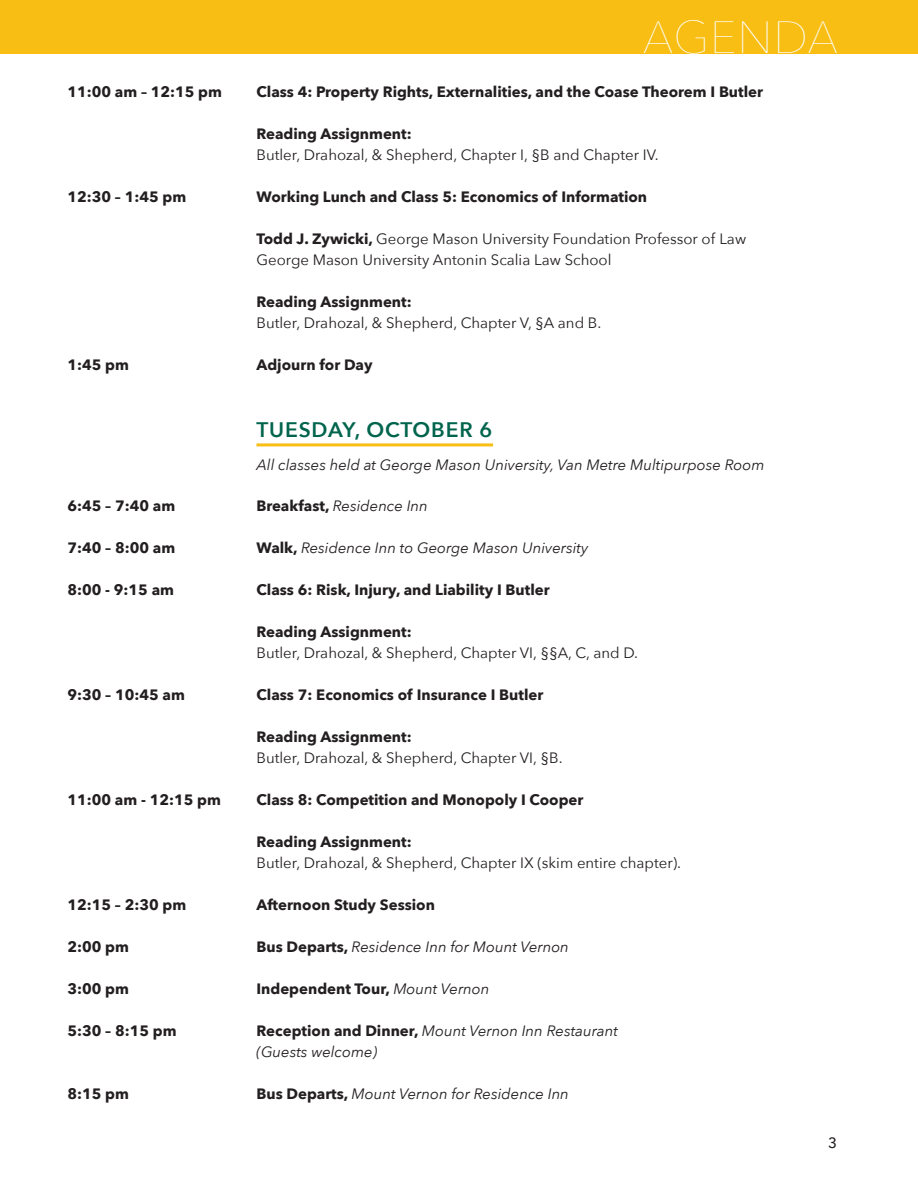
<style>
.page{position:relative;width:918px;height:1188px;background:#fff}
.page>*{position:absolute;margin:0;border:0;box-sizing:border-box;transform-origin:0 0}
.t1{font:200 45px "Avenir Next";letter-spacing:.02em;color:#fff}
.t2{font:600 21px "Avenir Next";letter-spacing:.04em;color:#00644d}
.Agenda_Time{font:700 15px "Avenir Next";color:#231f20}
.Agenda_Time-2{font:italic 15px "Avenir Next";color:#231f20}
.Agenda_Text{font:15px "Avenir Next";color:#231f20}
.Agenda_Time-3{font:15px "Avenir Next";color:#231f20}
.Agenda_Text-2{font:700 15px "Avenir Next";color:#231f20}
.t3{font:500 15px "Avenir Next";color:#231f20}
.s1{font-weight:700}
.s2{font-weight:700;font-style:normal}
.s3{font-weight:400;font-style:italic}
</style>
<div class="page">
<div style="left:0;top:0;width:918px;height:54px;background:#f8be14"></div>
<hr style="left:256px;top:443px;width:237px;height:3px;background:#f8be14">
<h1 class="t1" style="left:643px;top:-1px;width:196px">AGENDA</h1>
<p class="Agenda_Time" style="left:68px;top:79px;width:156px">11:00 am – 12:15 pm</p>
<p class="Agenda_Time" style="left:256px;top:79px;width:508px">Class 4: Property Rights, Externalities, and the Coase Theorem I Butler</p>
<p class="Agenda_Time" style="left:256px;top:121px;width:157px">Reading Assignment:</p>
<p class="Agenda_Text" style="left:256px;top:142px;width:404px">Butler, Drahozal, &amp; Shepherd, Chapter I, §B and Chapter IV.</p>
<p class="Agenda_Time" style="left:68px;top:184px;width:120px">12:30 – 1:45 pm</p>
<p class="Agenda_Time" style="left:256px;top:184px;width:392px">Working Lunch and Class 5: Economics of Information</p>
<p class="Agenda_Time-3" style="left:256px;top:226px;width:491px"><span class="s1">Todd J. Zywicki,</span> George Mason University Foundation Professor of Law</p>
<p class="Agenda_Time-3" style="left:256px;top:247px;width:357px">George Mason University Antonin Scalia Law School</p>
<p class="Agenda_Time" style="left:256px;top:289px;width:157px">Reading Assignment:</p>
<p class="Agenda_Text" style="left:256px;top:310px;width:346px">Butler, Drahozal, &amp; Shepherd, Chapter V, §A and B.</p>
<p class="Agenda_Time" style="left:68px;top:352px;width:63px">1:45 pm</p>
<p class="Agenda_Time" style="left:256px;top:352px;width:118px">Adjourn for Day</p>
<p class="t2" style="left:256px;top:412px;width:237px">TUESDAY, OCTOBER 6</p>
<p class="Agenda_Time-2" style="left:256px;top:453px;width:510px">All classes held at George Mason University, Van Metre Multipurpose Room</p>
<p class="Agenda_Time" style="left:68px;top:493px;width:109px">6:45 – 7:40 am</p>
<p class="Agenda_Time-2" style="left:256px;top:493px;width:173px"><span class="s2">Breakfast,</span> Residence Inn</p>
<p class="Agenda_Time" style="left:68px;top:535px;width:109px">7:40 – 8:00 am</p>
<p class="Agenda_Time-2" style="left:256px;top:535px;width:333px"><span class="s2">Walk,</span> Residence Inn to George Mason University</p>
<p class="Agenda_Time" style="left:68px;top:577px;width:108px">8:00 - 9:15 am</p>
<p class="Agenda_Time" style="left:256px;top:577px;width:295px">Class 6: Risk, Injury, and Liability I Butler</p>
<p class="Agenda_Time" style="left:256px;top:619px;width:157px">Reading Assignment:</p>
<p class="Agenda_Text" style="left:256px;top:640px;width:383px">Butler, Drahozal, &amp; Shepherd, Chapter VI, §§A, C, and D.</p>
<p class="Agenda_Time" style="left:68px;top:682px;width:119px">9:30 – 10:45 am</p>
<p class="Agenda_Time" style="left:256px;top:682px;width:288px">Class 7: Economics of Insurance I Butler</p>
<p class="Agenda_Text-2" style="left:256px;top:724px;width:157px">Reading Assignment:</p>
<p class="Agenda_Text" style="left:256px;top:745px;width:308px">Butler, Drahozal, &amp; Shepherd, Chapter VI, §B.</p>
<p class="Agenda_Time" style="left:68px;top:787px;width:155px">11:00 am - 12:15 pm</p>
<p class="Agenda_Time" style="left:256px;top:787px;width:329px">Class 8: Competition and Monopoly I Cooper</p>
<p class="Agenda_Time" style="left:256px;top:829px;width:157px">Reading Assignment:</p>
<p class="Agenda_Text" style="left:256px;top:850px;width:426px">Butler, Drahozal, &amp; Shepherd, Chapter IX (skim entire chapter).</p>
<p class="Agenda_Time" style="left:68px;top:892px;width:120px">12:15 – 2:30 pm</p>
<p class="Agenda_Time" style="left:256px;top:892px;width:180px">Afternoon Study Session</p>
<p class="Agenda_Time" style="left:68px;top:934px;width:63px">2:00 pm</p>
<p class="Agenda_Time-2" style="left:256px;top:934px;width:314px"><span class="s2">Bus Departs,</span> Residence Inn for Mount Vernon</p>
<p class="Agenda_Time" style="left:68px;top:976px;width:63px">3:00 pm</p>
<p class="Agenda_Time" style="left:256px;top:976px;width:234px">Independent Tour, <span class="s3">Mount Vernon</span></p>
<p class="Agenda_Time" style="left:68px;top:1018px;width:111px">5:30 – 8:15 pm</p>
<p class="Agenda_Time-2" style="left:256px;top:1018px;width:363px"><span class="s2">Reception and Dinner,</span> Mount Vernon Inn Restaurant</p>
<p class="Agenda_Time-2" style="left:256px;top:1039px;width:122px">(Guests welcome)</p>
<p class="Agenda_Time" style="left:68px;top:1081px;width:63px">8:15 pm</p>
<p class="Agenda_Time-2" style="left:256px;top:1081px;width:314px"><span class="s2">Bus Departs,</span> Mount Vernon for Residence Inn</p>
<p class="t3" style="left:828px;top:1130px;width:10px">3</p>
</div>
